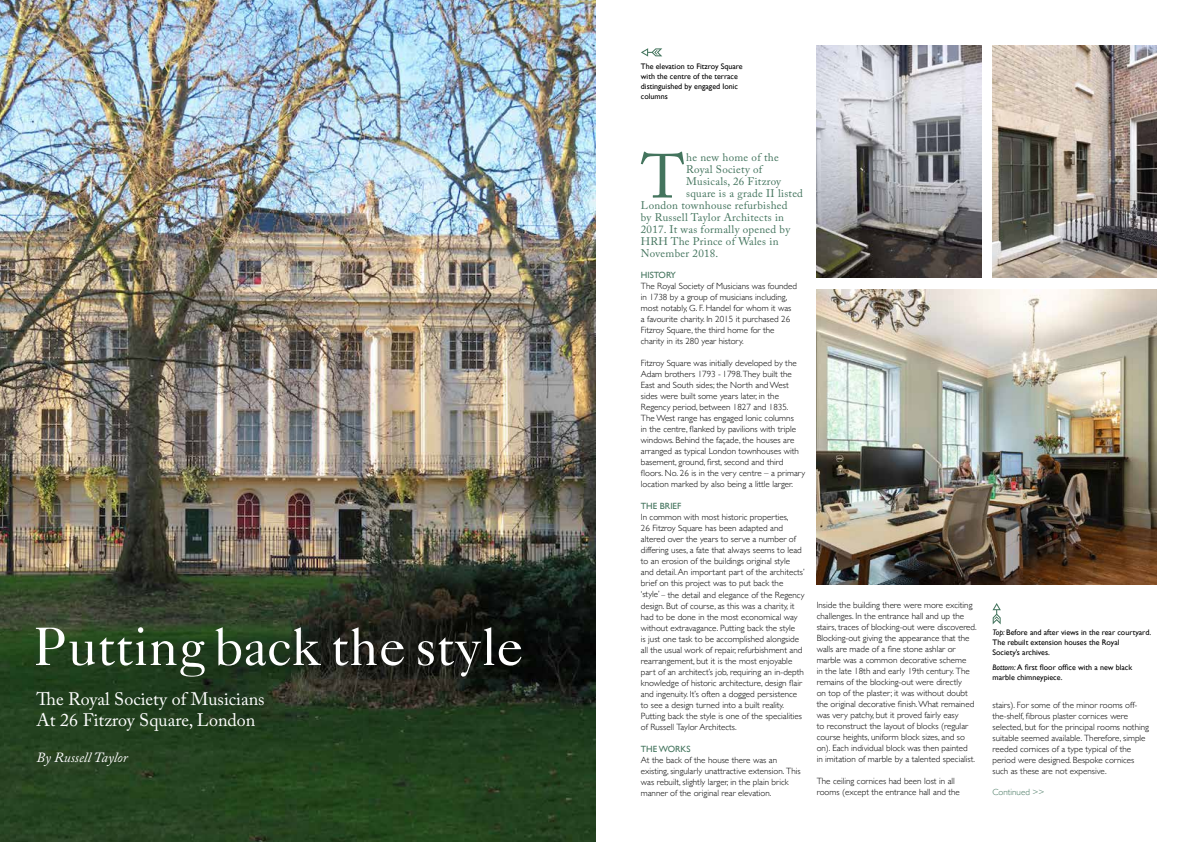
<style>
.page{position:relative;width:1191px;height:842px;background:#fff}
.page>*{position:absolute;margin:0;border:0;box-sizing:border-box;transform-origin:0 0}
.t1{font:61.6px "Adobe Caslon Pro";color:#43745d}
.t2{font:54px "Caslon Five Forty";color:#fff}
.t3{font:18px/21px "Adobe Caslon Pro";color:#fff}
.t4{font:italic 14px "Adobe Caslon Pro";color:#fff}
.t5{font:11px "Adobe Caslon Pro";letter-spacing:.025em;color:#43745d}
.t6{font:300 9px/11px "Gill Sans";color:#000}
.t7{font:9px "Gill Sans";color:#43745d}
.t8{font:300 9px "Gill Sans";color:#43745d}
.t9{font:8px/10px "Gill Sans";color:#000}
.s1{font-style:italic}
</style>
<div class="page">
<img style="left:0;top:0;width:595px;height:842px">
<svg style="left:992px;top:603px;width:9px;height:21px"></svg>
<img style="left:816px;top:45px;width:165px;height:233px">
<img style="left:992px;top:45px;width:165px;height:233px">
<img style="left:816px;top:289px;width:341px;height:295px">
<svg style="left:641px;top:48px;width:21px;height:9px"></svg>
<h2 class="t2" style="left:34px;top:614px;width:491px">Putting back the style</h2>
<h3 class="t3" style="left:36px;top:688px;width:230px">The Royal Society of Musicians<br>At 26 Fitzroy Square, London</h3>
<h3 class="t4" style="left:36px;top:749px;width:93px">By Russell Taylor</h3>
<p class="t9" style="left:641px;top:62px;width:103px">The elevation to Fitzroy Square with the centre of the terrace distinguished by engaged Ionic columns</p>
<h1 class="t1" style="left:641px;top:140px;width:45px">T</h1>
<p class="t5" style="left:686px;top:151px;width:94px">he new home of the</p>
<p class="t5" style="left:686px;top:163px;width:78px">Royal Society of</p>
<p class="t5" style="left:686px;top:175px;width:96px">Musicals, 26 Fitzroy</p>
<p class="t5" style="left:686px;top:187px;width:118px">square is a grade II listed</p>
<p class="t5" style="left:641px;top:199px;width:148px">London townhouse refurbished</p>
<p class="t5" style="left:641px;top:211px;width:145px">by Russell Taylor Architects in</p>
<p class="t5" style="left:641px;top:223px;width:151px">2017. It was formally opened by</p>
<p class="t5" style="left:641px;top:235px;width:139px">HRH The Prince of Wales in</p>
<p class="t5" style="left:641px;top:247px;width:79px">November 2018.</p>
<p class="t7" style="left:641px;top:270px;width:37px">HISTORY</p>
<p class="t6" style="left:641px;top:281px;width:158px">The Royal Society of Musicians was founded in 1738 by a group of musicians including, most notably, G. F. Handel for whom it was a favourite charity. In 2015 it purchased 26<br>Fitzroy Square, the third home for the charity in its 280 year history.</p>
<p class="t6" style="left:641px;top:358px;width:166px">Fitzroy Square was initially developed by the Adam brothers 1793 - 1798.They built the East and South sides; the North and West sides were built some years later, in the Regency period, between 1827 and 1835.<br>The West range has engaged Ionic columns<br>in the centre, flanked by pavilions with triple windows. Behind the façade, the houses are arranged as typical London townhouses with basement, ground, first, second and third floors. No. 26 is in the very centre – a primary location marked by also being a little larger.</p>
<p class="t7" style="left:641px;top:501px;width:42px">THE BRIEF</p>
<p class="t6" style="left:641px;top:512px;width:165px">In common with most historic properties,<br>26 Fitzroy Square has been adapted and altered over the years to serve a number of differing uses, a fate that always seems to lead to an erosion of the buildings original style and detail. An important part of the architects’ brief on this project was to put back the<br>‘style’ – the detail and elegance of the Regency design. But of course, as this was a charity, it had to be done in the most economical way without extravagance. Putting back the style<br>is just one task to be accomplished alongside all the usual work of repair, refurbishment and rearrangement, but it is the most enjoyable part of an architect’s job, requiring an in-depth knowledge of historic architecture, design flair and ingenuity. It’s often a dogged persistence to see a design turned into a built reality.<br>Putting back the style is one of the specialities of Russell Taylor Architects.</p>
<p class="t7" style="left:641px;top:743px;width:51px">THE WORKS</p>
<p class="t6" style="left:641px;top:754px;width:161px">At the back of the house there was an existing, singularly unattractive extension. This was rebuilt, slightly larger, in the plain brick manner of the original rear elevation.</p>
<p class="t6" style="left:816px;top:599px;width:162px">Inside the building there were more exciting challenges. In the entrance hall and up the stairs, traces of blocking-out were discovered.<br>Blocking-out giving the appearance that the walls are made of a fine stone ashlar or marble was a common decorative scheme<br>in the late 18th and early 19th century. The remains of the blocking-out were directly<br>on top of the plaster; it was without doubt the original decorative finish. What remained was very patchy, but it proved fairly easy<br>to reconstruct the layout of blocks (regular course heights, uniform block sizes, and so on). Each individual block was then painted<br>in imitation of marble by a talented specialist.</p>
<p class="t6" style="left:816px;top:775px;width:145px">The ceiling cornices had been lost in all rooms (except the entrance hall and the</p>
<p class="t9" style="left:992px;top:628px;width:160px"><span class="s1">Top:</span> Before and after views in the rear courtyard.<br>The rebuilt extension houses the Royal<br>Society’s archives.</p>
<p class="t9" style="left:992px;top:662px;width:141px"><span class="s1">Bottom:</span> A first floor office with a new black</p>
<p class="t9" style="left:992px;top:672px;width:72px">marble chimneypiece.</p>
<p class="t6" style="left:992px;top:699px;width:158px">stairs). For some of the minor rooms off&shy;the-shelf, fibrous plaster cornices were selected, but for the principal rooms nothing suitable seemed available. Therefore, simple reeded cornices of a type typical of the period were designed. Bespoke cornices such as these are not expensive.</p>
<p class="t8" style="left:992px;top:787px;width:53px">Continued &gt;&gt;</p>
</div>
